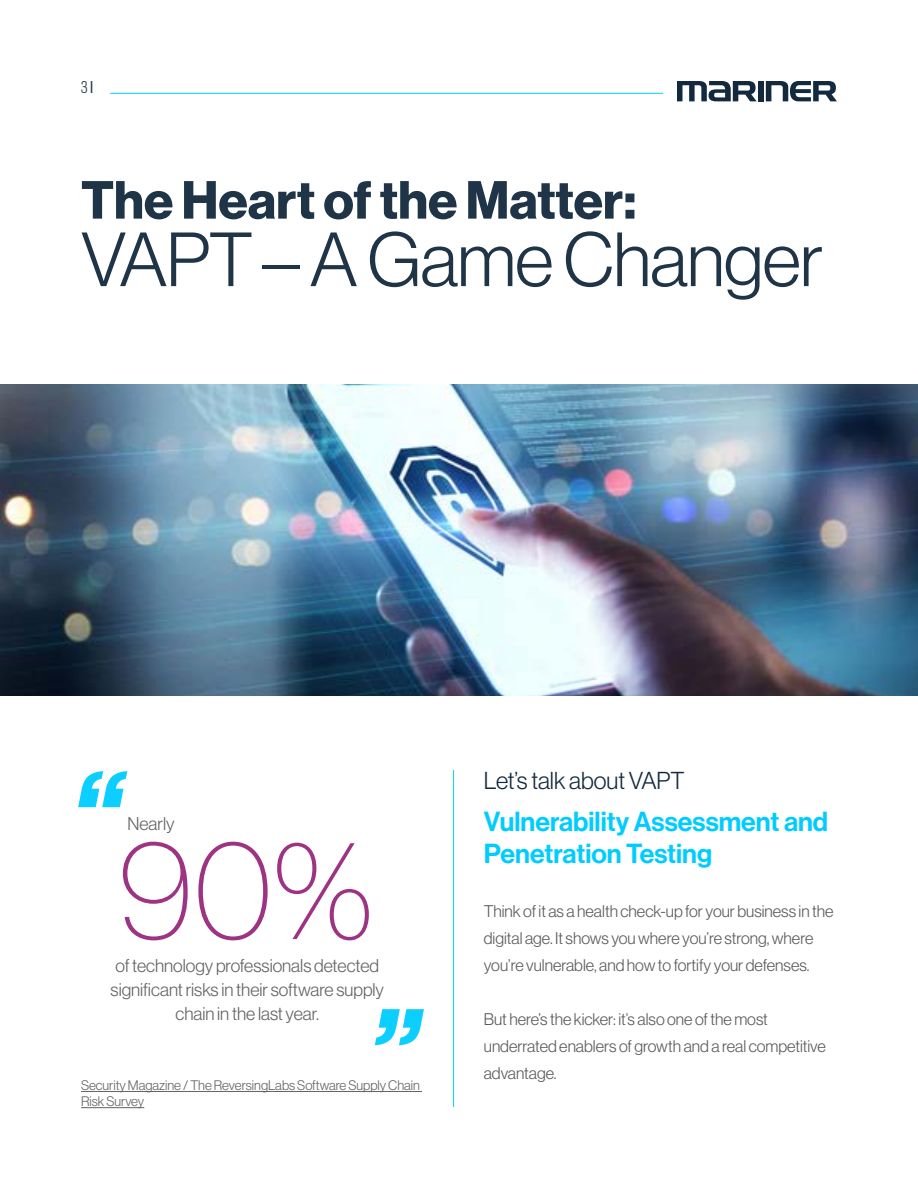
<style>
.page{position:relative;width:918px;height:1188px;background:#fff}
.page>*{position:absolute;margin:0;border:0;box-sizing:border-box;transform-origin:0 0}
.t1{font:139.8px "N Haas Grotesk DS Pro 25 Th";color:#9d3382}
.t2{font:110.25px "N Haas Grotesk DS Pro 96 Blk It";color:#0dcfff}
.t3{font:75px "N Haas Grotesk DS Pro 45 Lt";letter-spacing:-.01em;color:#1f3447}
.t4{font:52.5px "N Haas Grotesk DS Pro 75 Bd";color:#1f3447}
.t5{font:27px/32.4px "N Haas Grotesk DS Pro 65 Md";color:#0cf}
.t6{font:24px "N Haas Grotesk DS Pro 45 Lt";color:#13293d}
.t7{font:18px/24px "N Haas Grotesk DS Pro 45 Lt";color:#616264;text-align:center}
.t8{font:16.5px/27px "N Haas Grotesk DS Pro 45 Lt";color:#58595b}
.t9{font:300 15px "Titling Gothic FB Condensed";color:#1f3447}
.t10{font:13.5px/16.2px "N Haas Grotesk DS Pro 45 Lt";color:#616264}
.s1{font-weight:400}
</style>
<div class="page">
<hr style="left:81px;top:1091px;width:341px;height:1px;background:#616264">
<hr style="left:81px;top:1107px;width:63px;height:1px;background:#616264">
<img style="left:0;top:384px;width:918px;height:312px">
<svg style="left:766px;top:81px;width:71px;height:20px"></svg>
<div style="left:758px;top:81px;width:6px;height:20px;background:#13293d"></div>
<svg style="left:677px;top:81px;width:80px;height:20px"></svg>
<hr style="left:110px;top:93px;width:553px;height:1px;background:#0cf">
<hr style="left:453px;top:770px;width:1px;height:337px;background:#0cf">
<p class="t9" style="left:81px;top:79px;width:14px">3 <span class="s1">I</span></p>
<h3 class="t4" style="left:81px;top:170px;width:557px">The Heart of the Matter:</h3>
<h3 class="t3" style="left:81px;top:218px;width:744px">VAPT – A Game Changer</h3>
<h2 class="t2" style="left:71px;top:747px;width:51px">“</h2>
<p class="t7" style="left:127px;top:811px;width:49px">Nearly</p>
<h1 class="t1" style="left:118px;top:812px;width:257px">90%</h1>
<p class="t7" style="left:111px;top:954px;width:275px">of technology professionals detected significant risks in their software supply chain in the last year.</p>
<h2 class="t2" style="left:431px;top:1070px;width:51px;rotate:-180deg">“</h2>
<p class="t10" style="left:81px;top:1077px;width:340px">Security Magazine / The ReversingLabs Software Supply Chain<br>Risk Survey</p>
<h3 class="t6" style="left:484px;top:767px;width:202px">Let’s talk about VAPT</h3>
<h3 class="t5" style="left:484px;top:805px;width:346px">Vulnerability Assessment and<br>Penetration Testing</h3>
<p class="t8" style="left:484px;top:898px;width:351px">Think of it as a health check-up for your business in the digital age. It shows you where you’re strong, where you’re vulnerable, and how to fortify your defenses.</p>
<p class="t8" style="left:484px;top:1006px;width:344px">But here’s the kicker: it’s also one of the most underrated enablers of growth and a real competitive advantage.</p>
</div>
